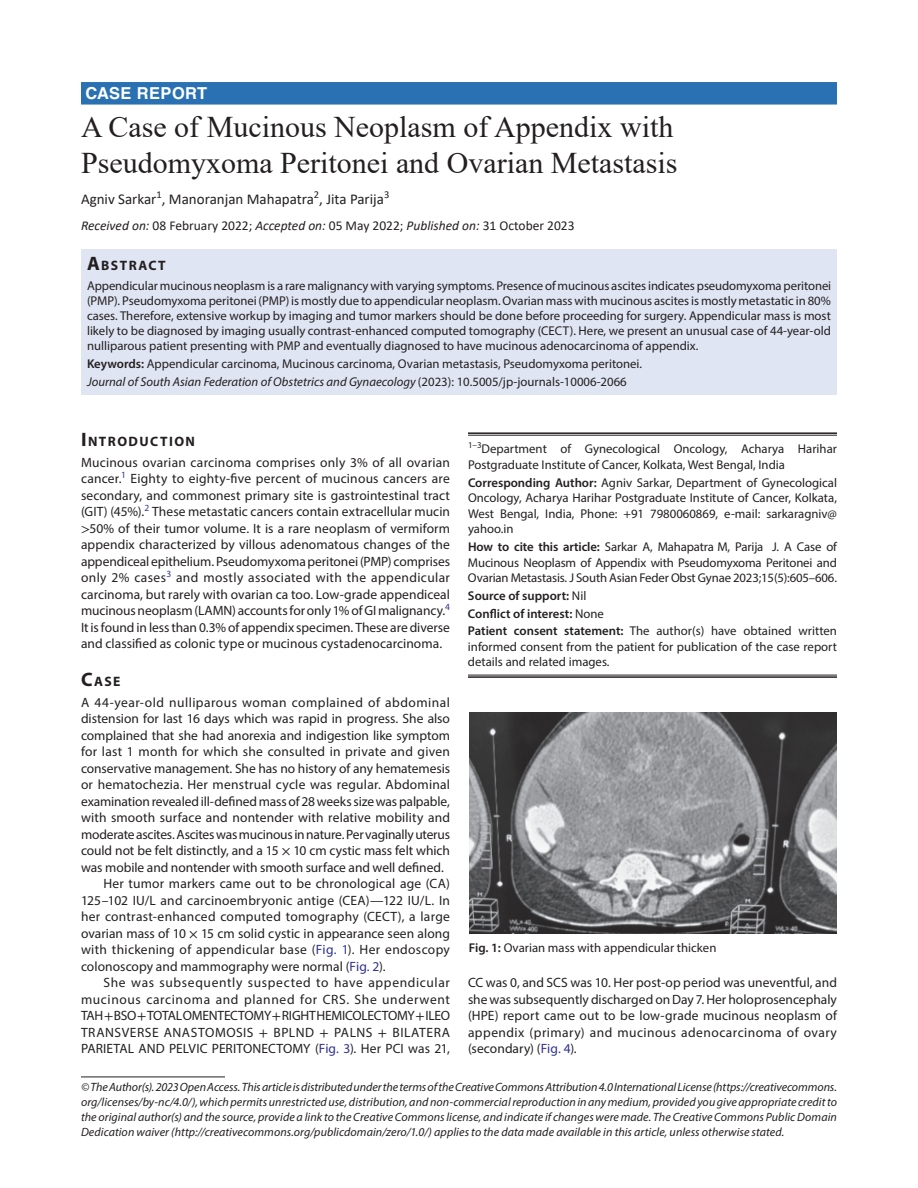
<style>
.page{position:relative;width:918px;height:1188px;background:#fff}
.page>*{position:absolute;margin:0;border:0;box-sizing:border-box;transform-origin:0 0}
.t1{font:30px/36px "Times New Roman";color:#231f20}
.ArticleType{font:700 16.5px "Helvetica LT Std";letter-spacing:.025em;color:#fff}
.AuthorName{font:15px "Calibri";color:#231f20}
.Head-1-first{font:700 13.65px "Myriad Pro";letter-spacing:.105em;color:#231f20}
.AbstractTitle{font:700 13.65px "Myriad Pro";letter-spacing:.105em;color:#231f20}
.Head-1{font:700 13.65px "Myriad Pro";color:#231f20}
.Para-NoIndent{font:13.5px/16.5px "Myriad Pro";color:#231f20;text-align:justify}
.Para-Indent{font:13.5px/16.5px "Myriad Pro";letter-spacing:.01em;color:#231f20;text-align:justify}
.PAS_History{font:13.5px "Calibri";color:#231f20}
.Abstract-Para-normal{font:12.75px/15px "Myriad Pro";color:#231f20;text-align:justify}
.Corresponding_Author{font:12.75px/15.3px "Myriad Pro";color:#231f20;text-align:justify}
.How_to_Cite{font:12.75px/15.3px "Myriad Pro";letter-spacing:-.01em;color:#231f20;text-align:justify}
.COI{font:12.75px/15.3px "Myriad Pro";color:#231f20;text-align:justify}
.Affiliation-first{font:12.75px/15.3px "Myriad Pro";color:#231f20}
.JT_DOI{font:italic 12.75px "Myriad Pro";color:#231f20}
.Keywords{font:12.75px "Myriad Pro";color:#231f20}
.FigCaption{font:12.75px "Myriad Pro";color:#231f20}
.COI-2{font:600 12.75px "Myriad Pro";color:#231f20}
.Source{font:600 12.75px "Myriad Pro";color:#231f20}
.FootNote{font:italic 12px/15px "Myriad Pro";letter-spacing:.005em;color:#231f20;text-align:justify}
.s1{font-style:italic}
.s2{font-size:19.5px}
.s3{font-weight:600}
.s4{font-style:normal}
.s5{font-family:"STIX General"}
.s6{color:#2e3092}
.s7{font-weight:400}
</style>
<div class="page">
<div style="left:81px;top:82px;width:756px;height:23px;background:#2971b2"></div>
<div style="left:81px;top:250px;width:756px;height:25px;background:#dfe5f2"></div>
<div style="left:81px;top:274px;width:756px;height:85px;background:#dfe5f2"></div>
<div style="left:81px;top:352px;width:756px;height:25px;background:#dfe5f2"></div>
<div style="left:81px;top:370px;width:756px;height:25px;background:#dfe5f2"></div>
<hr style="left:81px;top:1077px;width:144px;height:1px;background:#231f20">
<hr style="left:468px;top:432px;width:369px;height:2px;background:#231f20">
<hr style="left:468px;top:435px;width:369px;height:1px;background:#231f20">
<hr style="left:468px;top:675px;width:369px;height:1px;background:#231f20">
<hr style="left:468px;top:676px;width:369px;height:2px;background:#231f20">
<img style="left:469px;top:712px;width:368px;height:221px">
<p class="ArticleType" style="left:86px;top:83px;width:123px">CASE REPORT</p>
<p class="t1" style="left:81px;top:108px;width:598px">A Case of Mucinous Neoplasm of Appendix with<br>Pseudomyxoma Peritonei and Ovarian Metastasis</p>
<p class="AuthorName" style="left:81px;top:189px;width:310px">Agniv Sarkar<sup>1</sup>, Manoranjan Mahapatra<sup>2</sup>, Jita Parija<sup>3</sup></p>
<p class="PAS_History" style="left:81px;top:216px;width:495px"><span class="s1">Received on:</span> 08 February 2022; <span class="s1">Accepted on:</span> 05 May 2022; <span class="s1">Published on:</span> 31 October 2023</p>
<p class="AbstractTitle" style="left:87px;top:257px;width:80px"><span class="s2">A</span>BSTRACT</p>
<p class="Abstract-Para-normal" style="left:87px;top:278px;width:746px">Appendicular mucinous neoplasm is a rare malignancy with varying symptoms. Presence of mucinous ascites indicates pseudomyxoma peritonei (PMP). Pseudomyxoma peritonei (PMP) is mostly due to appendicular neoplasm. Ovarian mass with mucinous ascites is mostly metastatic in 80% cases. Therefore, extensive workup by imaging and tumor markers should be done before proceeding for surgery. Appendicular mass is most likely to be diagnosed by imaging usually contrast-enhanced computed tomography (CECT). Here, we present an unusual case of 44-year-old nulliparous patient presenting with PMP and eventually diagnosed to have mucinous adenocarcinoma of appendix.</p>
<p class="Keywords" style="left:87px;top:356px;width:557px"><span class="s3">Keywords:</span> Appendicular carcinoma, Mucinous carcinoma, Ovarian metastasis, Pseudomyxoma peritonei.</p>
<p class="JT_DOI" style="left:87px;top:374px;width:541px">Journal of South Asian Federation of Obstetrics and Gynaecology <span class="s4">(2023): 10.5005/jp-journals-10006-2066</span></p>
<p class="Head-1-first" style="left:81px;top:432px;width:116px"><span class="s2">I</span>NTRODUCTION</p>
<p class="Para-NoIndent" style="left:81px;top:454px;width:371px">Mucinous ovarian carcinoma comprises only 3% of all ovarian cancer.<sup>1</sup> Eighty to eighty-five percent of mucinous cancers are secondary, and commonest primary site is gastrointestinal tract (GIT) (45%).<sup>2</sup> These metastatic cancers contain extracellular mucin <span class="s5">&gt;</span>50% of their tumor volume. It is a rare neoplasm of vermiform appendix characterized by villous adenomatous changes of the appendiceal epithelium. Pseudomyxoma peritonei (PMP) comprises only 2% cases<sup>3</sup> and mostly associated with the appendicular carcinoma, but rarely with ovarian ca too. Low-grade appendiceal mucinous neoplasm (LAMN) accounts for only 1% of GI malignancy.<sup>4<br></sup>It is found in less than 0.3% of appendix specimen. These are diverse and classified as colonic type or mucinous cystadenocarcinoma.</p>
<p class="Head-1" style="left:81px;top:672px;width:41px"><span class="s2">C</span>ASE</p>
<p class="Para-NoIndent" style="left:81px;top:694px;width:371px">A 44-year-old nulliparous woman complained of abdominal distension for last 16 days which was rapid in progress. She also complained that she had anorexia and indigestion like symptom for last 1 month for which she consulted in private and given conservative management. She has no history of any hematemesis or hematochezia. Her menstrual cycle was regular. Abdominal examination revealed ill-defined mass of 28 weeks size was palpable, with smooth surface and nontender with relative mobility and moderate ascites. Ascites was mucinous in nature. Per vaginally uterus could not be felt distinctly, and a 15 <span class="s5">×</span> 10 cm cystic mass felt which was mobile and nontender with smooth surface and well defined.</p>
<p class="Para-Indent" style="left:81px;top:875px;width:371px;text-indent:22px">Her tumor markers came out to be chronological age (CA)<br>125–102 IU/L and carcinoembryonic antige (CEA)—122 IU/L. In her contrast-enhanced computed tomography (CECT), a large ovarian mass of 10 <span class="s5">×</span> 15 cm solid cystic in appearance seen along with thickening of appendicular base (<span class="s6">Fig. 1</span>). Her endoscopy colonoscopy and mammography were normal (<span class="s6">Fig. 2</span>).</p>
<p class="Para-Indent" style="left:81px;top:974px;width:371px;text-indent:22px">She was subsequently suspected to have appendicular mucinous carcinoma and planned for CRS. She underwent TAH <span class="s5">+</span> BSO <span class="s5">+</span> TOTAL OMENTECTOMY <span class="s5">+</span> RIGHT HEMICOLECTOMY <span class="s5">+</span> ILEO TRANSVERSE ANASTOMOSIS <span class="s5">+</span> BPLND <span class="s5">+</span> PALNS <span class="s5">+</span> BILATERA PARIETAL AND PELVIC PERITONECTOMY (<span class="s6">Fig. 3</span>). Her PCI was 21,</p>
<p class="Para-Indent" style="left:468px;top:974px;width:371px">CC was 0, and SCS was 10. Her post-op period was uneventful, and she was subsequently discharged on Day 7. Her holoprosencephaly (HPE) report came out to be low-grade mucinous neoplasm of appendix (primary) and mucinous adenocarcinoma of ovary (secondary) (<span class="s6">Fig. 4</span>).</p>
<p class="FootNote" style="left:81px;top:1079px;width:758px">© The Author(s). 2023 Open Access. This article is distributed under the terms of the Creative Commons Attribution 4.0 International License (https://creativecommons. org/licenses/by-nc/4.0/), which permits unrestricted use, distribution, and non-commercial reproduction in any medium, provided you give appropriate credit to the original author(s) and the source, provide a link to the Creative Commons license, and indicate if changes were made. The Creative Commons Public Domain Dedication waiver (http://creativecommons.org/publicdomain/zero/1.0/) applies to the data made available in this article, unless otherwise stated.</p>
<p class="Affiliation-first" style="left:468px;top:441px;width:371px"><sup>1–3</sup>Department of Gynecological Oncology, Acharya Harihar<br>Postgraduate Institute of Cancer, Kolkata, West Bengal, India</p>
<p class="Corresponding_Author" style="left:468px;top:475px;width:371px"><span class="s3">Corresponding Author:</span> Agniv Sarkar, Department of Gynecological Oncology, Acharya Harihar Postgraduate Institute of Cancer, Kolkata, West Bengal, India, Phone: +91 7980060869, e-mail: sarkaragniv@ yahoo.in</p>
<p class="How_to_Cite" style="left:468px;top:539px;width:371px"><span class="s3">How to cite this article:</span> Sarkar A, Mahapatra M, Parija J. A Case of Mucinous Neoplasm of Appendix with Pseudomyxoma Peritonei and Ovarian Metastasis. J South Asian Feder Obst Gynae 2023;15(5):605–606.</p>
<p class="Source" style="left:468px;top:588px;width:120px">Source of support: <span class="s7">Nil</span></p>
<p class="COI-2" style="left:468px;top:606px;width:137px">Conflict of interest: <span class="s7">None</span></p>
<p class="COI" style="left:468px;top:623px;width:370px"><span class="s3">Patient consent statement:</span> The author(s) have obtained written informed consent from the patient for publication of the case report details and related images.</p>
<p class="FigCaption" style="left:469px;top:940px;width:249px"><span class="s3">Fig. 1:</span> Ovarian mass with appendicular thicken</p>
</div>
